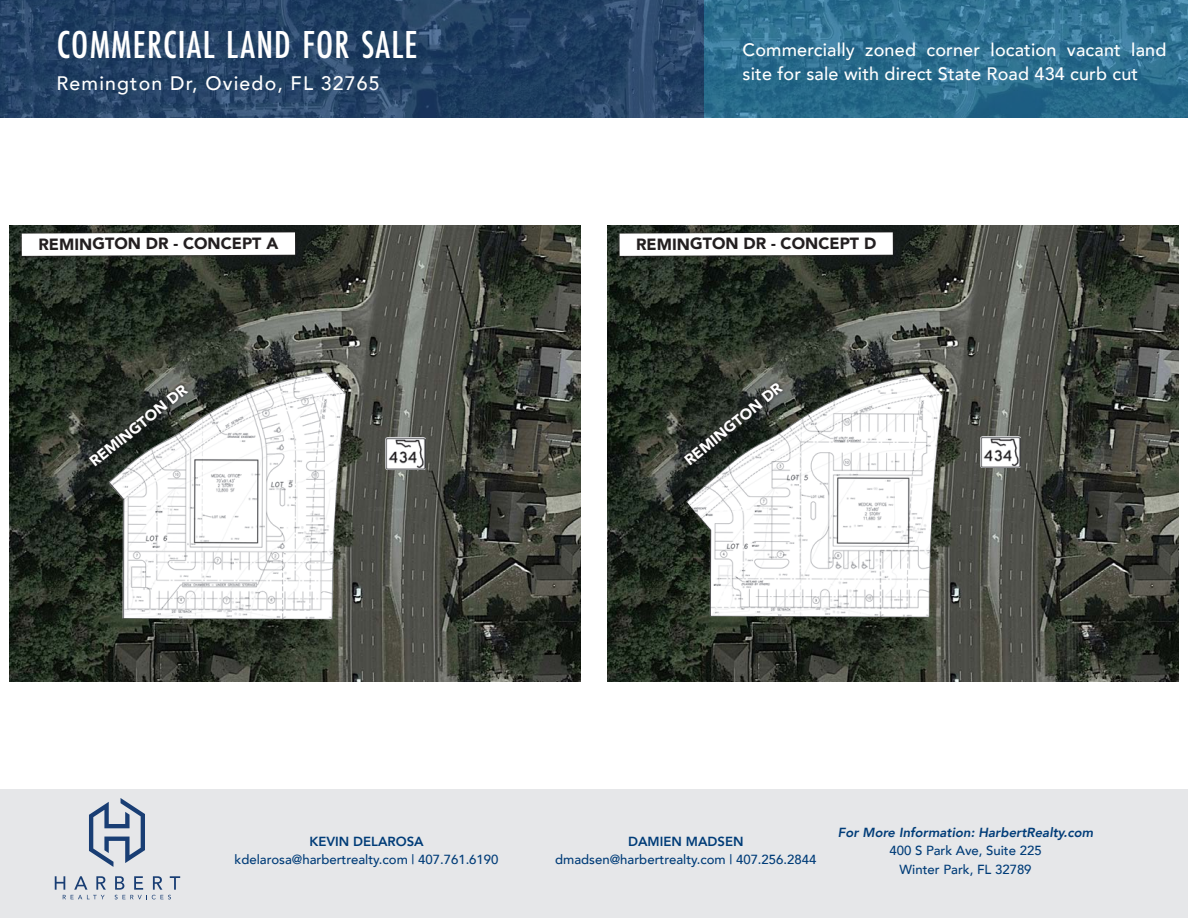
<style>
.page{position:relative;width:1188px;height:918px;background:#fff}
.page>*{position:absolute;margin:0;border:0;box-sizing:border-box;transform-origin:0 0}
.t1{font:500 40.5px "Futura PT Cond";letter-spacing:.03em;color:#fff}
.t2{font:500 19.5px "Avenir";letter-spacing:.06em;color:#fff}
.t3{font:500 18px/24px "Avenir";letter-spacing:.01em;color:#fff}
.t4{font:900 16.2px "Avenir";letter-spacing:-.005em;color:#231f20}
.t5{font:900 15px "Avenir";color:#fff}
.t6{font:500 13.2px/18.5px "Avenir";color:#003c78;text-align:center}
.t7{font:italic 800 13.2px "Avenir";color:#003c78}
.t8{font:800 13.2px "Avenir";color:#003c78}
</style>
<div class="page">
<div style="left:0;top:789px;width:1188px;height:129px;background:#e6e7e9"></div>
<svg style="left:55px;top:876px;width:51px;height:23px"></svg>
<svg style="left:115px;top:876px;width:65px;height:23px"></svg>
<svg style="left:89px;top:798px;width:56px;height:69px"></svg>
<svg style="left:1px;top:0;width:703px;height:117px;background:#244165"></svg>
<svg style="left:704px;top:0;width:484px;height:117px;background:#2c6e8f"></svg>
<img style="left:608px;top:225px;width:570px;height:456px">
<img style="left:981px;top:436px;width:39px;height:32px">
<svg style="left:681px;top:380px;width:5px;height:89px"></svg>
<svg style="left:616px;top:229px;width:280px;height:30px;background:#232922"></svg>
<svg style="left:620px;top:232px;width:273px;height:24px"></svg>
<img style="left:10px;top:225px;width:570px;height:456px">
<img style="left:386px;top:438px;width:39px;height:31px">
<svg style="left:86px;top:382px;width:23px;height:88px;background:#212721"></svg>
<svg style="left:18px;top:229px;width:280px;height:30px;background:#222822"></svg>
<svg style="left:22px;top:232px;width:273px;height:24px"></svg>
<img style="left:109px;top:371px;width:238px;height:249px">
<img style="left:686px;top:371px;width:257px;height:250px">
<h1 class="t1" style="left:57px;top:21px;width:362px">COMMERCIAL LAND FOR SALE</h1>
<h2 class="t2" style="left:57px;top:67px;width:325px">Remington Dr, Oviedo, FL 32765</h2>
<p class="t4" style="left:38px;top:230px;width:241px">REMINGTON DR - CONCEPT A</p>
<p class="t5" style="left:84px;top:453px;width:122px;rotate:-39deg">REMINGTON DR</p>
<h3 class="t3" style="left:742px;top:36px;width:426px">Commercially zoned corner location vacant land site for sale with direct State Road 434 curb cut</h3>
<p class="t4" style="left:636px;top:230px;width:242px">REMINGTON DR - CONCEPT D</p>
<p class="t5" style="left:678px;top:452px;width:122px;rotate:-39deg">REMINGTON DR</p>
<p class="t8" style="left:309px;top:831px;width:116px">KEVIN DELAROSA</p>
<p class="t6" style="left:235px;top:850px;width:265px">kdelarosa@harbertrealty.com | 407.761.6190</p>
<p class="t8" style="left:628px;top:831px;width:117px">DAMIEN MADSEN</p>
<p class="t6" style="left:555px;top:850px;width:263px">dmadsen@harbertrealty.com | 407.256.2844</p>
<p class="t7" style="left:838px;top:824px;width:257px">For More Information: HarbertRealty.com</p>
<p class="t6" style="left:889px;top:841px;width:154px">400 S Park Ave, Suite 225<br>Winter Park, FL 32789</p>
</div>
